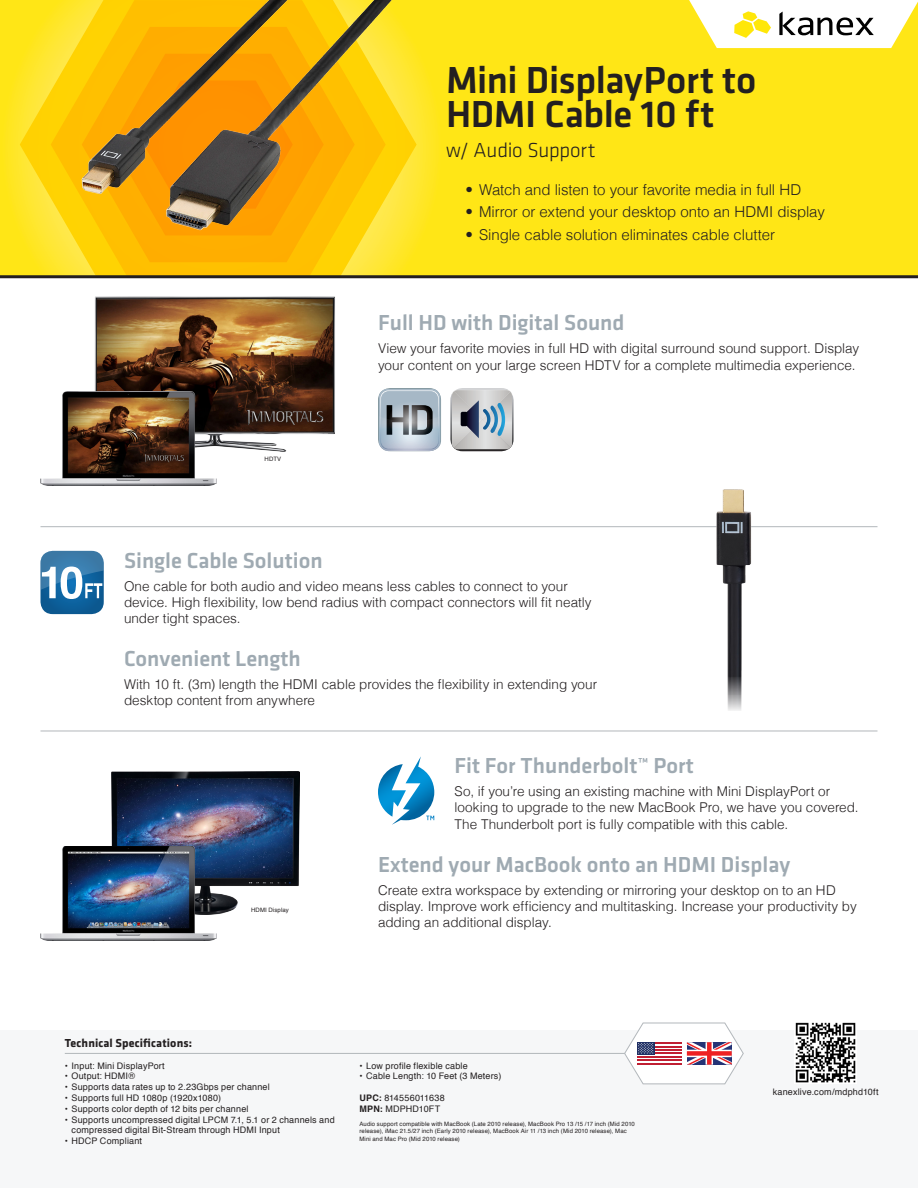
<style>
.page{position:relative;width:918px;height:1188px;background:#fff}
.page>*{position:absolute;margin:0;border:0;box-sizing:border-box;transform-origin:0 0}
.Heading-Product_Name{font:500 39px "Klavika Basic";letter-spacing:-.01em;color:#231f20}
.Sub_Heading-Contents{font:500 22.5px "Klavika Basic";color:#9faab2}
.t1{font:300 21px "Klavika Basic";letter-spacing:-.01em;color:#231f20}
.t2{font:300 15px "Helvetica";letter-spacing:-.005em;color:#231f20}
.Body_Contents{font:300 13.5px/16.2px "Helvetica";color:#231f20}
.t3{font:700 12px "Klavika Basic";letter-spacing:.01em;color:#231f20}
.Credit_Line{font:9px/10.8px "Helvetica";letter-spacing:.02em;color:#231f20}
.Specs-Footer{font:9px "Helvetica";letter-spacing:.02em;color:#231f20}
.Credit_Line-2{font:6px/7.2px "Helvetica";letter-spacing:.02em;color:#231f20}
.s1{font-weight:700}
</style>
<div class="page">
<div style="left:0;top:1030px;width:918px;height:158px;background:#f6f7f8"></div>
<hr style="left:65px;top:1053px;width:563px;height:1px;background:#b2b7bb">
<img style="left:795px;top:1022px;width:61px;height:61px">
<svg style="left:624px;top:1022px;width:120px;height:63px"></svg>
<div style="left:0;top:0;width:918px;height:283px;background:#ffe616"></div>
<svg style="left:51px;top:248px;width:335px;height:27px;background:#ffd116"></svg>
<svg style="left:82px;top:248px;width:273px;height:14px;background:#ffbb01"></svg>
<div style="left:0;top:277px;width:918px;height:47px;background:#fff"></div>
<img style="left:8px;top:0;width:427px;height:248px">
<svg style="left:689px;top:0;width:229px;height:48px"></svg>
<hr style="left:0;top:275px;width:918px;height:3px;background:#231f20">
<hr style="left:40px;top:526px;width:838px;height:1px;background:#b2b7bb">
<hr style="left:40px;top:731px;width:838px;height:1px;background:#b2b7bb">
<svg style="left:40px;top:551px;width:64px;height:63px"></svg>
<svg style="left:378px;top:388px;width:63px;height:63px;background:#9faab5"></svg>
<svg style="left:450px;top:388px;width:64px;height:63px;background:#abb3ba"></svg>
<img style="left:94px;top:296px;width:241px;height:156px">
<img style="left:40px;top:391px;width:176px;height:95px">
<img style="left:694px;top:489px;width:78px;height:221px">
<img style="left:111px;top:771px;width:189px;height:144px">
<img style="left:40px;top:846px;width:176px;height:95px">
<svg style="left:378px;top:756px;width:56px;height:69px"></svg>
<p class="Heading-Product_Name" style="left:446px;top:54px;width:312px">Mini DisplayPort to</p>
<p class="Heading-Product_Name" style="left:446px;top:88px;width:270px">HDMI Cable 10 ft</p>
<p class="t1" style="left:446px;top:138px;width:151px">w/ Audio Support</p>
<p class="t2" style="left:466px;top:178px;width:337px">• Watch and listen to your favorite media in full HD</p>
<p class="t2" style="left:466px;top:200px;width:361px">• Mirror or extend your desktop onto an HDMI display</p>
<p class="t2" style="left:466px;top:223px;width:311px">• Single cable solution eliminates cable clutter</p>
<p class="Credit_Line-2" style="left:265px;top:456px;width:18px">HDTV</p>
<p class="Sub_Heading-Contents" style="left:378px;top:308px;width:248px">Full HD with Digital Sound</p>
<p class="Body_Contents" style="left:378px;top:340px;width:483px">View your favorite movies in full HD with digital surround sound support. Display your content on your large screen HDTV for a complete multimedia experience.</p>
<p class="Sub_Heading-Contents" style="left:124px;top:545px;width:200px">Single Cable Solution</p>
<p class="Body_Contents" style="left:124px;top:577px;width:469px">One cable for both audio and video means less cables to connect to your device. High flexibility, low bend radius with compact connectors will fit neatly under tight spaces.</p>
<p class="Sub_Heading-Contents" style="left:124px;top:644px;width:178px">Convenient Length</p>
<p class="Body_Contents" style="left:124px;top:676px;width:475px">With 10 ft. (3m) length the HDMI cable provides the flexibility in extending your desktop content from anywhere</p>
<p class="Credit_Line-2" style="left:251px;top:906px;width:39px">HDMI Display</p>
<p class="Sub_Heading-Contents" style="left:455px;top:751px;width:241px">Fit For Thunderbolt™ Port</p>
<p class="Body_Contents" style="left:455px;top:783px;width:406px">So, if you’re using an existing machine with Mini DisplayPort or looking to upgrade to the new MacBook Pro, we have you covered.<br>The Thunderbolt port is fully compatible with this cable.</p>
<p class="Sub_Heading-Contents" style="left:378px;top:849px;width:414px">Extend your MacBook onto an HDMI Display</p>
<p class="Body_Contents" style="left:378px;top:881px;width:480px">Create extra workspace by extending or mirroring your desktop on to an HD display. Improve work efficiency and multitasking. Increase your productivity by adding an additional display.</p>
<p class="t3" style="left:65px;top:1034px;width:129px">Technical Specifications:</p>
<p class="Credit_Line" style="left:65px;top:1060px;width:102px">• Input: Mini DisplayPort</p>
<p class="Credit_Line" style="left:65px;top:1071px;width:72px">• Output: HDMI®</p>
<p class="Credit_Line" style="left:65px;top:1082px;width:206px">• Supports data rates up to 2.23Gbps per channel</p>
<p class="Credit_Line" style="left:65px;top:1093px;width:158px">• Supports full HD 1080p (1920x1080)</p>
<p class="Credit_Line" style="left:65px;top:1104px;width:185px">• Supports color depth of 12 bits per channel</p>
<p class="Credit_Line" style="left:72px;top:1114px;width:265px;text-indent:-7px">• Supports uncompressed digital LPCM 7.1, 5.1 or 2 channels and compressed digital Bit-Stream through HDMI Input</p>
<p class="Credit_Line" style="left:65px;top:1136px;width:79px">• HDCP Compliant</p>
<p class="Credit_Line" style="left:359px;top:1060px;width:110px">• Low profile flexible cable</p>
<p class="Credit_Line" style="left:359px;top:1071px;width:143px">• Cable Length: 10 Feet (3 Meters)</p>
<p class="Specs-Footer" style="left:359px;top:1091px;width:87px"><span class="s1">UPC:</span> 814556011638</p>
<p class="Specs-Footer" style="left:359px;top:1102px;width:82px"><span class="s1">MPN:</span> MDPHD10FT</p>
<p class="Credit_Line-2" style="left:359px;top:1121px;width:277px">Audio support compatible with MacBook (Late 2010 release), MacBook Pro 13 /15 /17 inch (Mid 2010 release), iMac 21.5/27 inch (Early 2010 release), MacBook Air 11 /13 inch (Mid 2010 release), Mac<br>Mini and Mac Pro (Mid 2010 release)</p>
<p class="Credit_Line" style="left:773px;top:1087px;width:107px">kanexlive.com/mdphd10ft</p>
</div>
